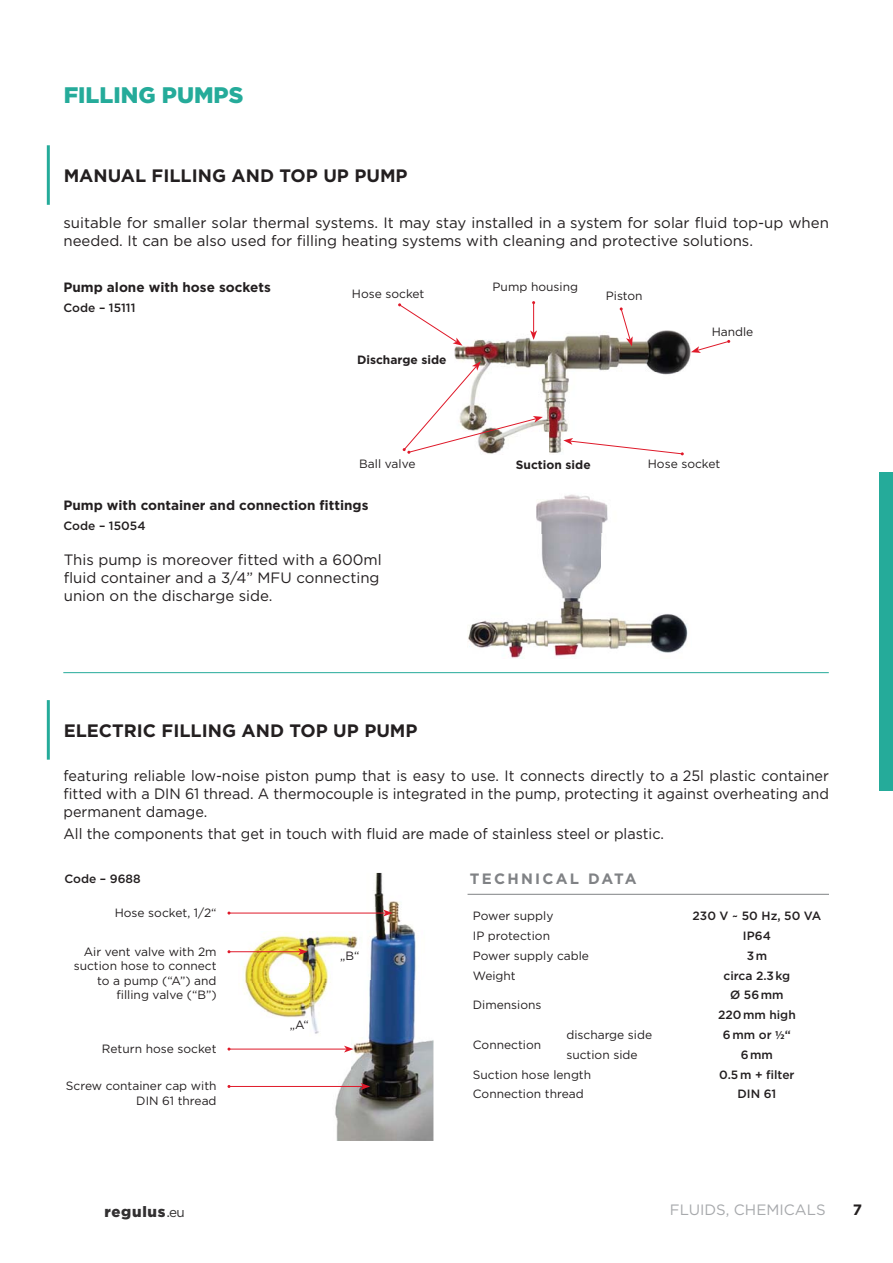
<style>
.page{position:relative;width:893px;height:1263px;background:#fff}
.page>*{position:absolute;margin:0;border:0;box-sizing:border-box;transform-origin:0 0}
.t1{font:900 22.5px "Gotham";color:#25ab9a}
.t2{font:700 18px "Gotham";color:#231f20}
.t3{font:15px/18px "Gotham";color:#231f20;text-align:justify;scale:.96 1}
.t4{font:15px/18px "Gotham";color:#231f20}
.t5{font:15px "Gotham";color:#a7a9ac}
.t6{font:700 15px "Gotham";letter-spacing:.15em;color:#808285}
.t7{font:900 15px "Gotham";letter-spacing:.05em;color:#323031}
.t8{font:700 15px "Gotham";color:#231f20}
.t9{font:700 13.5px "Gotham";color:#231f20}
.t10{font:12px/14.4px "Gotham";color:#231f20;text-align:right}
.t11{font:500 12px/19.8px "Gotham";color:#231f20;text-align:center}
.t12{font:700 12px "Gotham";color:#231f20}
.s1{font-family:"Myriad Pro";font-weight:600}
.s2{font-weight:400}
.s3{font-weight:400;font-size:13.5px}
</style>
<div class="page">
<div style="left:879px;top:472px;width:14px;height:319px;background:#25ab9a"></div>
<img style="left:238px;top:933px;width:93px;height:100px">
<img style="left:309px;top:873px;width:107px;height:107px">
<img style="left:351px;top:980px;width:82px;height:161px">
<img style="left:309px;top:1033px;width:42px;height:108px">
<img style="left:454px;top:331px;width:237px;height:122px">
<svg style="left:398px;top:303px;width:64px;height:43px"></svg>
<hr style="left:229px;top:913px;width:157px;height:1px;background:#df1929">
<svg style="left:383px;top:909px;width:10px;height:7px"></svg>
<hr style="left:229px;top:1049px;width:117px;height:1px;background:#df1929">
<svg style="left:344px;top:1046px;width:9px;height:6px"></svg>
<hr style="left:229px;top:951px;width:71px;height:1px;background:#df1929">
<svg style="left:298px;top:948px;width:10px;height:7px"></svg>
<hr style="left:229px;top:1086px;width:134px;height:1px;background:#df1929">
<svg style="left:361px;top:1083px;width:9px;height:7px"></svg>
<hr style="left:533px;top:303px;width:1px;height:30px;background:#df1929">
<svg style="left:530px;top:330px;width:7px;height:10px"></svg>
<svg style="left:620px;top:307px;width:13px;height:39px"></svg>
<svg style="left:691px;top:340px;width:39px;height:13px"></svg>
<svg style="left:563px;top:438px;width:121px;height:17px"></svg>
<svg style="left:403px;top:361px;width:140px;height:93px"></svg>
<img style="left:468px;top:494px;width:220px;height:164px">
<hr style="left:47px;top:145px;width:3px;height:60px;background:#25ab9a">
<hr style="left:47px;top:700px;width:3px;height:60px;background:#25ab9a">
<hr style="left:63px;top:672px;width:766px;height:1px;background:#25ab9a">
<hr style="left:468px;top:894px;width:361px;height:1px;background:#808285">
<h1 class="t1" style="left:64px;top:86px;width:181px">FILLING PUMPS</h1>
<h2 class="t2" style="left:64px;top:169px;width:345px">MANUAL FILLING AND TOP UP PUMP</h2>
<p class="t4" style="left:64px;top:215px;width:767px">suitable for smaller solar thermal systems. It may stay installed in a system for solar fluid top-up when needed. It can be also used for filling heating systems with cleaning and protective solutions.</p>
<p class="t9" style="left:64px;top:282px;width:209px">Pump alone with hose sockets</p>
<p class="t11" style="left:64px;top:299px;width:73px">Code – 15111</p>
<p class="t10" style="left:352px;top:288px;width:74px">Hose socket</p>
<p class="t12" style="left:357px;top:355px;width:91px">Discharge side</p>
<p class="t10" style="left:493px;top:280px;width:87px">Pump housing</p>
<p class="t10" style="left:606px;top:289px;width:38px">Piston</p>
<p class="t10" style="left:712px;top:325px;width:43px">Handle</p>
<p class="t10" style="left:359px;top:457px;width:58px">Ball valve</p>
<p class="t12" style="left:516px;top:460px;width:76px">Suction side</p>
<p class="t10" style="left:648px;top:458px;width:74px">Hose socket</p>
<p class="t9" style="left:64px;top:500px;width:306px">Pump with container and connection fittings</p>
<p class="t11" style="left:64px;top:517px;width:83px">Code – 15054</p>
<p class="t4" style="left:64px;top:552px;width:320px">This pump is moreover fitted with a 600ml fluid container and a 3/4” MFU connecting union on the discharge side.</p>
<h2 class="t2" style="left:64px;top:723px;width:355px">ELECTRIC FILLING AND TOP UP PUMP</h2>
<p class="t3" style="left:64px;top:768px;width:799px">featuring reliable low-noise piston pump that is easy to use. It connects directly to a 25l plastic container fitted with a DIN 61 thread. A thermocouple is integrated in the pump, protecting it against overheating and permanent damage.</p>
<p class="t3" style="left:64px;top:826px;width:627px">All the components that get in touch with fluid are made of stainless steel or plastic.</p>
<p class="t11" style="left:64px;top:869px;width:78px">Code – 9688</p>
<p class="t10" style="left:115px;top:906px;width:103px">Hose socket, 1/2“</p>
<p class="t10" style="left:84px;top:945px;width:134px">Air vent valve with 2m</p>
<p class="t10" style="left:74px;top:959px;width:144px">suction hose to connect to a pump (“A”) and filling valve (“B”)</p>
<p class="t10" style="left:102px;top:1042px;width:116px">Return hose socket</p>
<p class="t10" style="left:66px;top:1079px;width:152px">Screw container cap with<br>DIN 61 thread</p>
<p class="t10" style="left:290px;top:1018px;width:21px">„A“</p>
<p class="t10" style="left:340px;top:950px;width:21px">„B“</p>
<p class="t6" style="left:470px;top:873px;width:168px">TECHNICAL DATA</p>
<p class="t10" style="left:473px;top:910px;width:82px">Power supply</p>
<p class="t11" style="left:693px;top:907px;width:130px">230 V ~ 50 Hz, 50 VA</p>
<p class="t10" style="left:473px;top:929px;width:79px">IP protection</p>
<p class="t11" style="left:743px;top:927px;width:29px">IP64</p>
<p class="t10" style="left:473px;top:949px;width:118px">Power supply cable</p>
<p class="t11" style="left:747px;top:946px;width:22px">3-m</p>
<p class="t10" style="left:473px;top:969px;width:44px">Weight</p>
<p class="t11" style="left:723px;top:966px;width:68px">circa 2.3-kg</p>
<p class="t10" style="left:473px;top:999px;width:70px">Dimensions</p>
<p class="t11" style="left:718px;top:986px;width:79px">Ø 56-mm<br>220-mm high</p>
<p class="t10" style="left:473px;top:1038px;width:70px">Connection</p>
<p class="t10" style="left:566px;top:1028px;width:87px">discharge side</p>
<p class="t11" style="left:723px;top:1026px;width:69px">6-mm or <span class="s1">½</span>“</p>
<p class="t10" style="left:566px;top:1048px;width:73px">suction side</p>
<p class="t11" style="left:741px;top:1046px;width:34px">6-mm</p>
<p class="t10" style="left:473px;top:1068px;width:120px">Suction hose length</p>
<p class="t11" style="left:719px;top:1065px;width:77px">0.5-m + filter</p>
<p class="t10" style="left:473px;top:1088px;width:112px">Connection thread</p>
<p class="t11" style="left:737px;top:1085px;width:40px">DIN 61</p>
<p class="t7" style="left:104px;top:1206px;width:82px">regulus<span class="s2">.</span><span class="s3">eu</span></p>
<p class="t5" style="left:670px;top:1203px;width:157px">FLUIDS, CHEMICALS</p>
<p class="t8" style="left:853px;top:1204px;width:11px">7</p>
</div>
